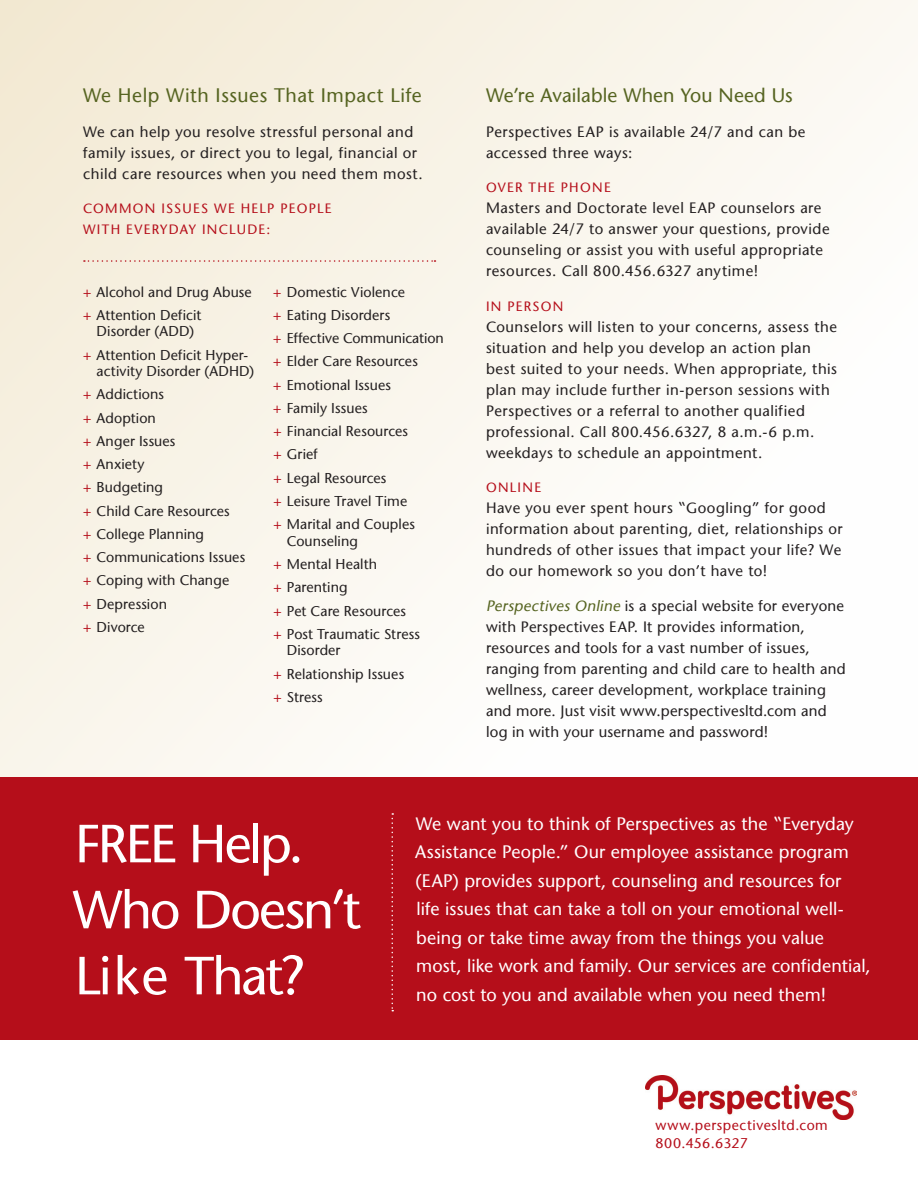
<style>
.page{position:relative;width:918px;height:1188px;background:#fff}
.page>*{position:absolute;margin:0;border:0;box-sizing:border-box;transform-origin:0 0}
.t1{font:53.55px/66px "Sapir";letter-spacing:-.035em;color:#fff}
.t2{font:19.5px "Sapir";letter-spacing:.01em;color:#566421}
.t3{font:18px/28.5px "Sapir";letter-spacing:.005em;color:#fff}
.t4{font:15px/21px "Sapir";letter-spacing:.03em;color:#231f20}
.t5{font:14.25px/23.2px "Sapir";letter-spacing:.005em;color:#231f20}
.t6{font:14.1px/18.3px "Sapir";letter-spacing:.04em;color:#b50e1a}
.t7{font:13.5px/21px "Sapir";letter-spacing:.095em;color:#b50e1a}
.s1{color:#b50e1a}
.s2{font-style:italic;color:#566421}
</style>
<div class="page">
<div style="left:0;top:0;width:918px;height:796px;background:linear-gradient(to right,#f6efde,#fefefe)"></div>
<svg style="left:84px;top:260px;width:351px;height:2px"></svg>
<div style="left:0;top:777px;width:918px;height:263px;background:#b50e1a"></div>
<img style="left:645px;top:1075px;width:212px;height:45px">
<svg style="left:392px;top:813px;width:1px;height:198px"></svg>
<h2 class="t2" style="left:83px;top:85px;width:340px">We H elp With Issues That I mpact Life</h2>
<p class="t4" style="left:83px;top:121px;width:341px">We can help you resolve stressful personal and family issues, or direct you to legal, financial or child care resources when you need them most.</p>
<p class="t7" style="left:83px;top:198px;width:248px">Common issues we help people with everyday include</p>
<p class="t7" style="left:266px;top:219px;width:5px">:</p>
<p class="t5" style="left:83px;top:280px;width:170px"><span class="s1">+</span> Alcohol and Drug Abuse <span class="s1">+</span> Attention Deficit</p>
<p class="t5" style="left:83px;top:320px;width:166px;text-indent:13px">Disorder (ADD)<br><span class="s1">+</span> Attention Deficit Hyper-</p>
<p class="t5" style="left:83px;top:360px;width:173px;text-indent:13px">activity Disorder (ADH D) <span class="s1">+</span> Addictions<br><span class="s1">+</span> Adoption<br><span class="s1">+</span> Anger Issues<br><span class="s1">+</span> Anxiety<br><span class="s1">+</span> Budgeting<br><span class="s1">+</span> Child Care Resources<br><span class="s1">+</span> College Planning<br><span class="s1">+</span> Communications Issues <span class="s1">+</span> Coping with Change<br><span class="s1">+</span> Depression<br><span class="s1">+</span> Divorce</p>
<p class="t5" style="left:273px;top:280px;width:172px"><span class="s1">+</span> Domestic Violence<br><span class="s1">+</span> Eating Disorders<br><span class="s1">+</span> Effective Communication <span class="s1">+</span> Elder Care Resources<br><span class="s1">+</span> Emotional Issues<br><span class="s1">+</span> Family Issues<br><span class="s1">+</span> Financial Resources<br><span class="s1">+</span> G rief<br><span class="s1">+</span> Legal Resources<br><span class="s1">+</span> Leisure Travel Time<br><span class="s1">+</span> Marital and Couples</p>
<p class="t5" style="left:273px;top:529px;width:148px;text-indent:14px">Counseling<br><span class="s1">+</span> M ental Health<br><span class="s1">+</span> Parenting<br><span class="s1">+</span> Pet Care Resources<br><span class="s1">+</span> Post Traumatic Stress</p>
<p class="t5" style="left:273px;top:639px;width:132px;text-indent:13px">Disorder<br><span class="s1">+</span> Relationship Issues <span class="s1">+</span> Stress</p>
<h2 class="t2" style="left:486px;top:85px;width:308px">We’re Available When You N eed Us</h2>
<p class="t4" style="left:486px;top:121px;width:321px">Perspectives EAP is available 24/7 and can be accessed three ways:</p>
<p class="t7" style="left:486px;top:177px;width:95px">OVERTH E PHON</p>
<p class="t7" style="left:604px;top:177px;width:8px">E</p>
<p class="t4" style="left:486px;top:198px;width:345px">M asters and Doctorate level EAP counselors are available 24/7 to answer your questions, provide counseling or assist you with useful appropriate resources. Call 800.456.6327 anytime!</p>
<p class="t7" style="left:486px;top:296px;width:49px">IN PERSON</p>
<p class="t4" style="left:486px;top:316px;width:353px">Counselors will listen to your concerns, assess the situation and help you develop an action plan best suited to your needs. When appropriate, this plan may include further in-person sessions with Perspectives or a referral to another qualified professional. Call 800.456.6327, 8 a.m.-6 p.m. weekdays to schedule an appointment.</p>
<p class="t7" style="left:486px;top:477px;width:11px">ONLIN</p>
<p class="t7" style="left:534px;top:477px;width:8px">E</p>
<p class="t4" style="left:486px;top:498px;width:358px">Have you ever spent hours “Googling” for good information about parenting, diet, relationships or hundreds of other issues that impact your life? We do our homework so you don’t have to!</p>
<p class="t4" style="left:486px;top:595px;width:361px"><span class="s2">Perspectives Online</span> is a special website for everyone with Perspectives EAP. I t provides information, resources and tools for a vast number of issues, ranging from parenting and child care to health and wellness, career development, workplace training and more. Just visit www.perspectivesltd.com and log in with your username and password!</p>
<h1 class="t1" style="left:73px;top:811px;width:290px">FREE Help.<br>Who Doesn’t<br>Like That?</h1>
<p class="t3" style="left:415px;top:809px;width:457px">We want you to think of Perspectives as the “Everyday Assistance People.” Our employee assistance program (EAP) provides support, counseling and resources for<br>life issues that can take a toll on your emotional well&shy;being or take time away from the things you value most, like work and family. Our services are confidential, no cost to you and available when you need them!</p>
<p class="t6" style="left:656px;top:1116px;width:174px">www.perspectivesltd.com<br>800.456.6327</p>
</div>
